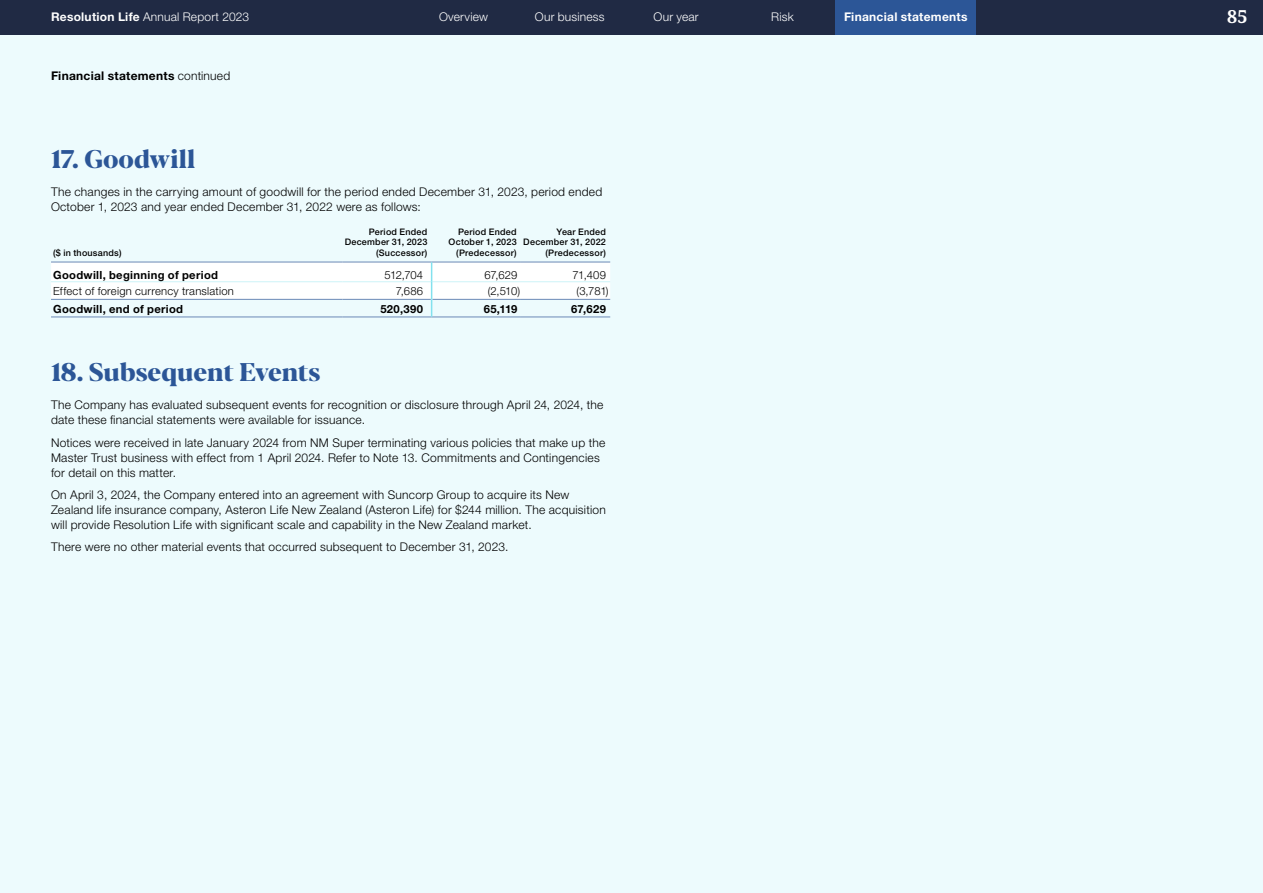
<style>
.page{position:relative;width:1263px;height:893px;background:#fff}
.page>*{position:absolute;margin:0;border:0;box-sizing:border-box;transform-origin:0 0}
.h3_BlackerPro_17{font:700 expanded 25.5px "Blacker Pro Dis";color:#2c5697}
.t1{font:700 18px "Noto Serif";color:#fff}
.fnl_text_8_off{font:300 12px/15px "Helvetica Neue LT Pro";letter-spacing:.02em;color:#000}
.t2{font:300 12px "Helvetica Neue LT Pro";letter-spacing:.015em;color:#fff}
.t3{font:700 12px "Helvetica Neue LT Pro";letter-spacing:.025em;color:#000}
.t4{font:700 12px "Helvetica Neue LT Pro";letter-spacing:.025em;color:#fff}
.fnl_table_7_5{font:700 11.25px "Helvetica Neue LT Pro";letter-spacing:.03em;color:#000}
.fnl_figs_7_5_18mm{font:300 11.25px "Helvetica Neue LT Pro";letter-spacing:-.015em;color:#000}
.fnl_table_7_5-2{font:300 11.25px "Helvetica Neue LT Pro";letter-spacing:.02em;color:#000}
.fnl_figs_7_5_18mm-2{font:700 11.25px "Helvetica Neue LT Pro";letter-spacing:.03em;color:#000}
.fnl_heads_6{font:500 9px "Helvetica Neue LT Pro";letter-spacing:.025em;color:#000}
.s1{font-weight:700}
.s2{font-weight:300}
</style>
<div class="page">
<div style="left:0;top:34px;width:1263px;height:859px;background:#edfbfd"></div>
<hr style="left:51px;top:317px;width:291px;height:1px;background:#6b89b6">
<hr style="left:342px;top:317px;width:90px;height:1px;background:#6b89b6">
<hr style="left:432px;top:317px;width:89px;height:1px;background:#6b89b6">
<hr style="left:521px;top:317px;width:89px;height:1px;background:#6b89b6">
<svg style="left:51px;top:262px;width:559px;height:55px"></svg>
<div style="left:0;top:0;width:1263px;height:34px;background:#202a44"></div>
<div style="left:836px;top:0;width:140px;height:34px;background:#2c5697"></div>
<p class="t2" style="left:51px;top:10px;width:200px"><span class="s1">Resolution Life</span> Annual Report 2023</p>
<p class="t2" style="left:439px;top:10px;width:50px">Overview</p>
<p class="t2" style="left:535px;top:10px;width:71px">Our business</p>
<p class="t2" style="left:653px;top:10px;width:47px">Our year</p>
<p class="t2" style="left:771px;top:10px;width:24px">Risk</p>
<p class="t4" style="left:844px;top:10px;width:125px">Financial statements</p>
<h2 class="t1" style="left:1227px;top:4px;width:22px">85</h2>
<p class="t3" style="left:51px;top:68px;width:181px">Financial statements <span class="s2">continued</span></p>
<p class="h3_BlackerPro_17" style="left:51px;top:141px;width:146px">17. Goodwill</p>
<p class="fnl_text_8_off" style="left:51px;top:184px;width:553px">The changes in the carrying amount of goodwill for the period ended December 31, 2023, period ended<br>October 1, 2023 and year ended December 31, 2022 were as follows:</p>
<p class="fnl_heads_6" style="left:53px;top:247px;width:70px">($ in thousands)</p>
<p class="fnl_heads_6" style="left:369px;top:226px;width:60px">Period Ended</p>
<p class="fnl_heads_6" style="left:345px;top:237px;width:84px">December 31, 2023</p>
<p class="fnl_heads_6" style="left:376px;top:247px;width:53px">(Successor)</p>
<p class="fnl_heads_6" style="left:458px;top:226px;width:60px">Period Ended</p>
<p class="fnl_heads_6" style="left:449px;top:237px;width:70px">October 1, 2023</p>
<p class="fnl_heads_6" style="left:456px;top:247px;width:62px">(Predecessor)</p>
<p class="fnl_heads_6" style="left:557px;top:226px;width:51px">Year Ended</p>
<p class="fnl_heads_6" style="left:523px;top:237px;width:84px">December 31, 2022</p>
<p class="fnl_heads_6" style="left:546px;top:247px;width:62px">(Predecessor)</p>
<p class="fnl_table_7_5" style="left:53px;top:268px;width:166px">Goodwill, beginning of period</p>
<p class="fnl_figs_7_5_18mm" style="left:384px;top:268px;width:40px">512,704</p>
<p class="fnl_figs_7_5_18mm" style="left:484px;top:268px;width:34px">67,629</p>
<p class="fnl_figs_7_5_18mm" style="left:572px;top:268px;width:35px">71,409</p>
<p class="fnl_table_7_5-2" style="left:53px;top:284px;width:182px">Effect of foreign currency translation</p>
<p class="fnl_figs_7_5_18mm" style="left:396px;top:284px;width:29px">7,686</p>
<p class="fnl_figs_7_5_18mm" style="left:488px;top:284px;width:34px">(2,510)</p>
<p class="fnl_figs_7_5_18mm" style="left:577px;top:284px;width:34px">(3,781)</p>
<p class="fnl_table_7_5" style="left:53px;top:302px;width:131px">Goodwill, end of period</p>
<p class="fnl_figs_7_5_18mm-2" style="left:380px;top:302px;width:44px">520,390</p>
<p class="fnl_figs_7_5_18mm-2" style="left:484px;top:302px;width:35px">65,119</p>
<p class="fnl_figs_7_5_18mm-2" style="left:571px;top:302px;width:36px">67,629</p>
<p class="h3_BlackerPro_17" style="left:51px;top:354px;width:271px">18. Subsequent Events</p>
<p class="fnl_text_8_off" style="left:51px;top:397px;width:554px">The Company has evaluated subsequent events for recognition or disclosure through April 24, 2024, the date these financial statements were available for issuance.</p>
<p class="fnl_text_8_off" style="left:51px;top:434px;width:556px">Notices were received in late January 2024 from NM Super terminating various policies that make up the<br>Master Trust business with effect from 1 April 2024. Refer to Note 13. Commitments and Contingencies for detail on this matter.</p>
<p class="fnl_text_8_off" style="left:51px;top:487px;width:556px">On April 3, 2024, the Company entered into an agreement with Suncorp Group to acquire its New<br>Zealand life insurance company, Asteron Life New Zealand (Asteron Life) for $244 million. The acquisition will provide Resolution Life with significant scale and capability in the New Zealand market.</p>
<p class="fnl_text_8_off" style="left:51px;top:539px;width:459px">There were no other material events that occurred subsequent to December 31, 2023.</p>
</div>
